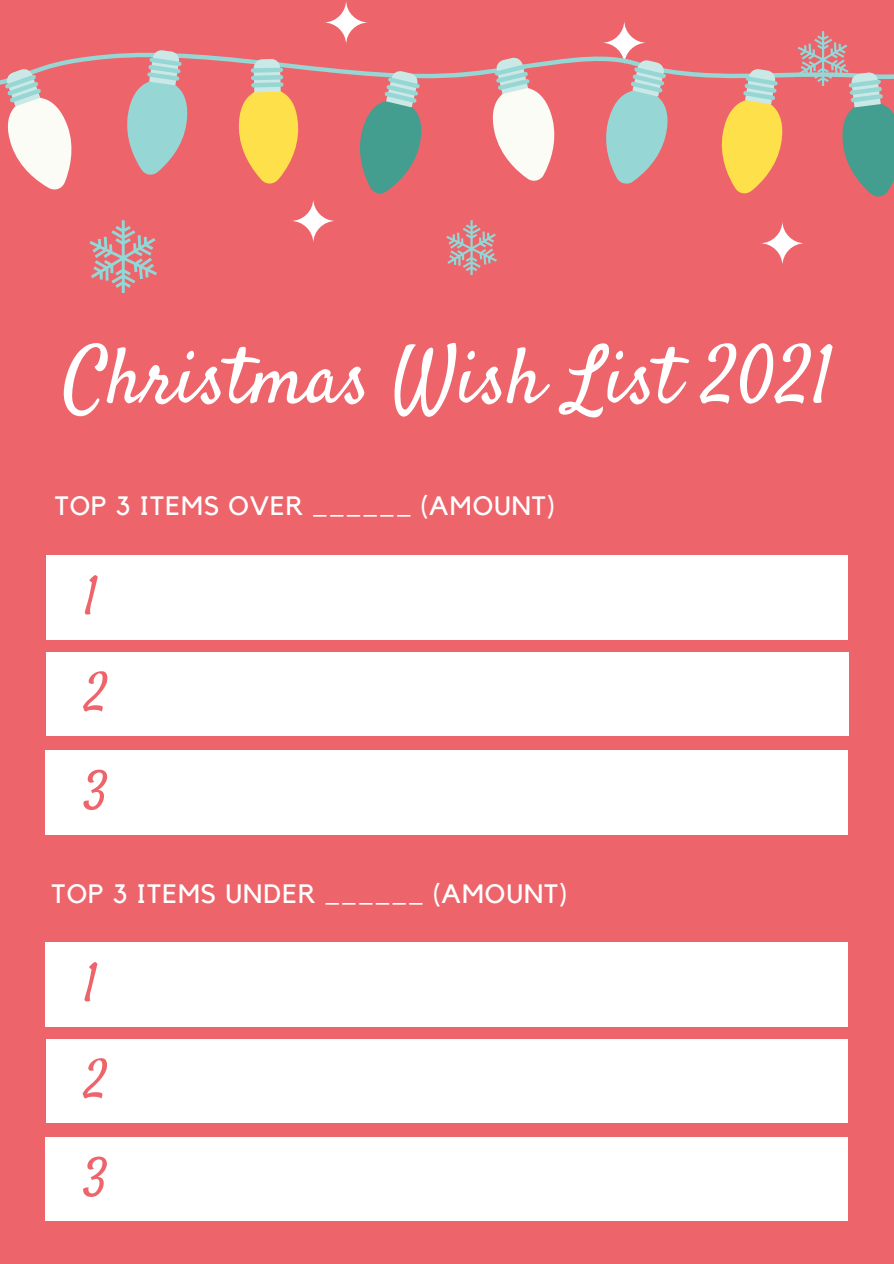
<style>
.page{position:relative;width:894px;height:1264px;background:#fff}
.page>*{position:absolute;margin:0;border:0;box-sizing:border-box;transform-origin:0 0}
.t1{font:79.5px "Satisfy";color:#fff}
.t2{font:52.95px "Satisfy";color:#ed646b}
.t3{font:26.55px "Kollektif";letter-spacing:.04em;color:#fff}
</style>
<div class="page">
<div style="left:0;top:0;width:893px;height:1263px;background:#ed646b"></div>
<div style="left:798px;top:555px;width:49px;height:84px;background:#fff"></div>
<div style="left:79px;top:555px;width:751px;height:84px;background:#fff"></div>
<div style="left:46px;top:555px;width:50px;height:84px;background:#fff"></div>
<div style="left:798px;top:652px;width:50px;height:83px;background:#fff"></div>
<div style="left:80px;top:652px;width:750px;height:83px;background:#fff"></div>
<div style="left:46px;top:652px;width:50px;height:83px;background:#fff"></div>
<div style="left:797px;top:750px;width:50px;height:84px;background:#fff"></div>
<div style="left:79px;top:750px;width:750px;height:84px;background:#fff"></div>
<div style="left:45px;top:750px;width:50px;height:84px;background:#fff"></div>
<div style="left:797px;top:942px;width:50px;height:84px;background:#fff"></div>
<div style="left:79px;top:942px;width:751px;height:84px;background:#fff"></div>
<div style="left:45px;top:942px;width:50px;height:84px;background:#fff"></div>
<div style="left:798px;top:1039px;width:50px;height:83px;background:#fff"></div>
<div style="left:80px;top:1039px;width:750px;height:83px;background:#fff"></div>
<div style="left:46px;top:1039px;width:50px;height:83px;background:#fff"></div>
<div style="left:797px;top:1137px;width:50px;height:83px;background:#fff"></div>
<div style="left:79px;top:1137px;width:750px;height:83px;background:#fff"></div>
<div style="left:45px;top:1137px;width:50px;height:83px;background:#fff"></div>
<svg style="left:89px;top:221px;width:68px;height:72px"></svg>
<svg style="left:446px;top:221px;width:51px;height:54px"></svg>
<svg style="left:601px;top:20px;width:45px;height:45px"></svg>
<svg style="left:0;top:32px;width:893px;height:165px"></svg>
<svg style="left:323px;top:0;width:45px;height:45px"></svg>
<svg style="left:291px;top:198px;width:45px;height:45px"></svg>
<svg style="left:759px;top:221px;width:45px;height:45px"></svg>
<p class="t1" style="left:64px;top:327px;width:771px">Christmas Wish List 2021</p>
<p class="t3" style="left:55px;top:493px;width:501px">TOP 3 ITEMS OVER ______ (AMOUNT)</p>
<p class="t2" style="left:84px;top:564px;width:16px">1</p>
<p class="t2" style="left:84px;top:660px;width:25px">2</p>
<p class="t2" style="left:84px;top:759px;width:26px">3</p>
<p class="t3" style="left:52px;top:881px;width:516px">TOP 3 ITEMS UNDER ______ (AMOUNT)</p>
<p class="t2" style="left:84px;top:951px;width:16px">1</p>
<p class="t2" style="left:84px;top:1047px;width:25px">2</p>
<p class="t2" style="left:83px;top:1146px;width:26px">3</p>
</div>
